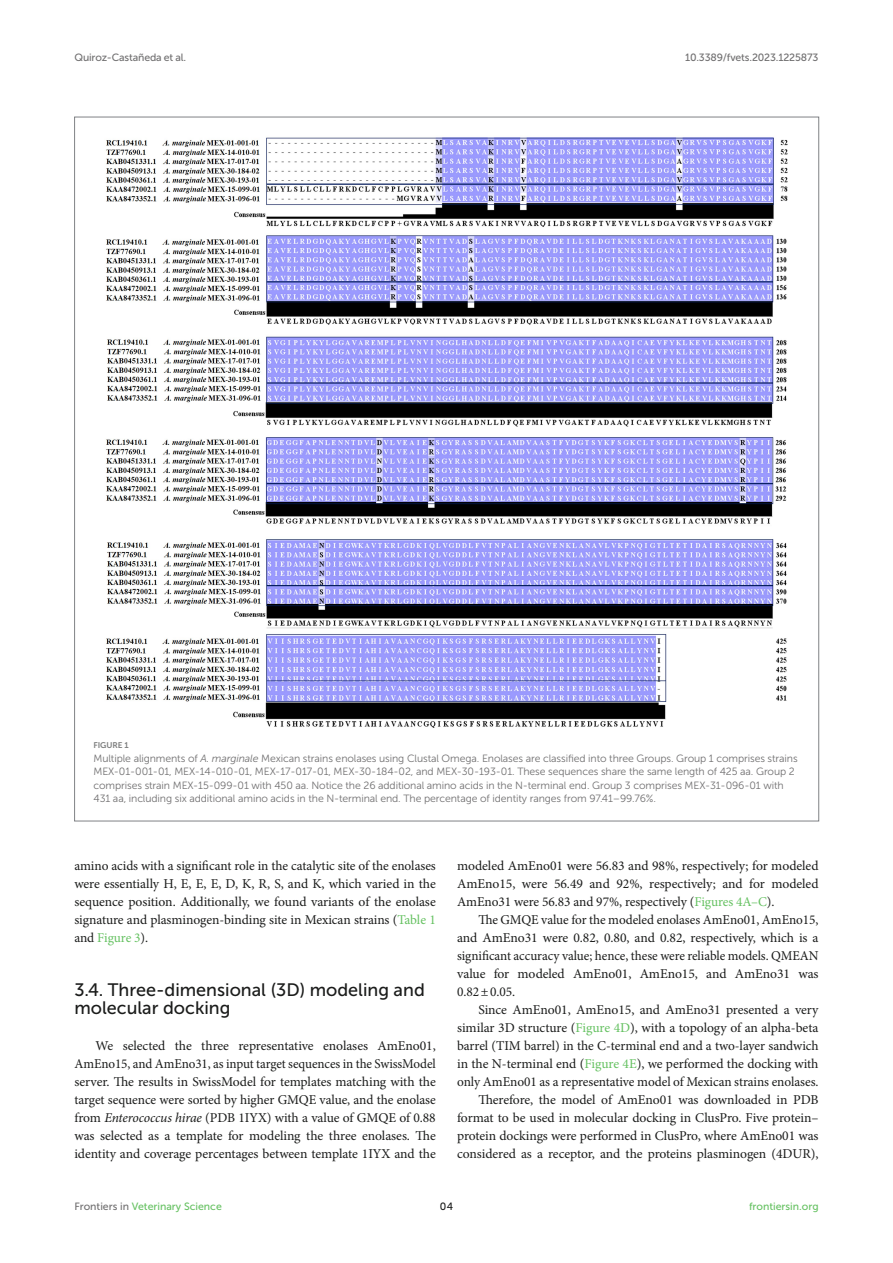
<style>
.page{position:relative;width:893px;height:1263px;background:#fff}
.page>*{position:absolute;margin:0;border:0;box-sizing:border-box;transform-origin:0 0}
.HEAD_2{font:18px/18px "Museo Sans 500";color:#1b1c1b}
.TEXT_FLUSH{font:13.5px/18px "Minion Pro";letter-spacing:-.005em;color:#1b1c1b;text-align:justify}
.TEXT{font:13.5px/18px "Minion Pro";letter-spacing:-.005em;color:#1b1c1b;text-align:justify}
.FIG_LEG{font:10.5px/13.5px "Museo Sans 300";letter-spacing:-.01em;color:#706f70}
.t1{font:10.5px "Museo Sans 500";letter-spacing:-.015em;color:#706f70}
.t2{font:10.5px "Museo Sans 500";color:#65c161}
.t3{font:10.5px "Museo Sans 500";color:#1b1c1b}
.FIG_HD{font:8.25px "Museo Sans 700";letter-spacing:-.01em;color:#7e7f7f}
.s1{font-style:italic}
.s2{color:#65c161}
.s3{color:#706f70}
</style>
<div class="page">
<img style="left:106px;top:137px;width:682px;height:591px">
<p class="t1" style="left:74px;top:51px;width:113px">Quiroz-Castañeda et al.</p>
<p class="t1" style="left:685px;top:51px;width:135px">10.3389/fvets.2023.1225873</p>
<p class="FIG_HD" style="left:94px;top:741px;width:37px">FIGURE 1</p>
<p class="FIG_LEG" style="left:94px;top:751px;width:706px">Multiple alignments of <span class="s1">A. marginale</span> Mexican strains enolases using Clustal Omega. Enolases are classified into three Groups. Group 1 comprises strains MEX-01-001-01, MEX-14-010-01, MEX-17-017-01, MEX-30-184-02, and MEX-30-193-01. These sequences share the same length of 425 aa. Group 2 comprises strain MEX-15-099-01 with 450 aa. Notice the 26 additional amino acids in the N-terminal end. Group 3 comprises MEX-31-096-01 with 431 aa, including six additional amino acids in the N-terminal end. The percentage of identity ranges from 97.41–99.76%.</p>
<p class="TEXT_FLUSH" style="left:74px;top:857px;width:363px">amino acids with a significant role in the catalytic site of the enolases were essentially H, E, E, E, D, K, R, S, and K, which varied in the sequence position. Additionally, we found variants of the enolase signature and plasminogen-binding site in Mexican strains (<span class="s2">Table 1 </span>and <span class="s2">Figure 3</span>).</p>
<p class="HEAD_2" style="left:74px;top:981px;width:352px">3.4. Three-dimensional (3D) modeling and molecular docking</p>
<p class="TEXT_FLUSH" style="left:74px;top:1037px;width:363px;text-indent:21px">We selected the three representative enolases AmEno01, AmEno15, and AmEno31, as input target sequences in the SwissModel server. The results in SwissModel for templates matching with the target sequence were sorted by higher GMQE value, and the enolase from <span class="s1">Enterococcus hirae</span> (PDB 1IYX) with a value of GMQE of 0.88 was selected as a template for modeling the three enolases. The identity and coverage percentages between template 1IYX and the</p>
<p class="TEXT_FLUSH" style="left:457px;top:857px;width:363px">modeled AmEno01 were 56.83 and 98%, respectively; for modeled AmEno15, were 56.49 and 92%, respectively; and for modeled AmEno31 were 56.83 and 97%, respectively (<span class="s2">Figures 4A–C</span>).</p>
<p class="TEXT" style="left:457px;top:911px;width:363px;text-indent:21px">The GMQE value for the modeled enolases AmEno01, AmEno15, and AmEno31 were 0.82, 0.80, and 0.82, respectively, which is a significant accuracy value; hence, these were reliable models. QMEAN value for modeled AmEno01, AmEno15, and AmEno31 was 0.82±0.05.</p>
<p class="TEXT" style="left:457px;top:1001px;width:363px;text-indent:21px">Since AmEno01, AmEno15, and AmEno31 presented a very similar 3D structure (<span class="s2">Figure 4D</span>), with a topology of an alpha-beta barrel (TIM barrel) in the C-terminal end and a two-layer sandwich in the N-terminal end (<span class="s2">Figure 4E</span>), we performed the docking with only AmEno01 as a representative model of Mexican strains enolases.</p>
<p class="TEXT" style="left:457px;top:1091px;width:363px;text-indent:21px">Therefore, the model of AmEno01 was downloaded in PDB format to be used in molecular docking in ClusPro. Five protein– protein dockings were performed in ClusPro, where AmEno01 was considered as a receptor, and the proteins plasminogen (4DUR),</p>
<p class="t2" style="left:74px;top:1200px;width:149px"><span class="s3">Frontiers in</span> Veterinary Science</p>
<p class="t3" style="left:440px;top:1200px;width:15px">04</p>
<p class="t2" style="left:749px;top:1200px;width:71px">frontiersin.org</p>
</div>
